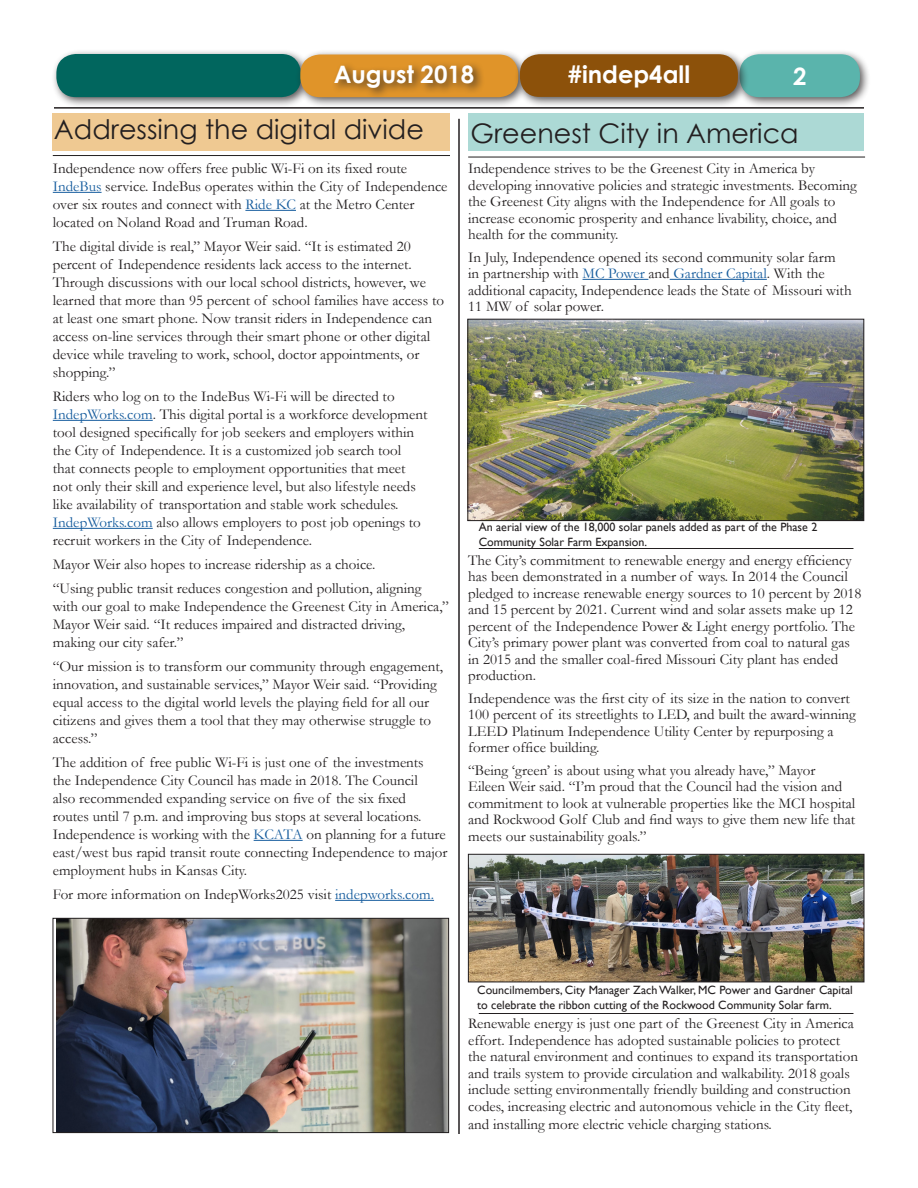
<style>
.page{position:relative;width:918px;height:1188px;background:#fff}
.page>*{position:absolute;margin:0;border:0;box-sizing:border-box;transform-origin:0 0}
.t1{font:27px "Century Gothic";color:#231f20}
.t2{font:700 24px "Century Gothic";color:#fff}
.t3{font:15px/18px "Garamond";color:#231f20}
.t4{font:12px/14.4px "Gill Sans";color:#231f20}
.s1{color:#175d9e}
</style>
<div class="page">
<div style="left:468px;top:113px;width:396px;height:37px;background:#acd9d5"></div>
<div style="left:53px;top:113px;width:397px;height:37px;background:#efc992"></div>
<div style="left:51px;top:49px;width:261px;height:59px;background:#231f20;opacity:.75"></div>
<div style="left:56px;top:54px;width:245px;height:43px;background:#01665e;border-radius:19px"></div>
<div style="left:295px;top:49px;width:234px;height:60px;background:#231f20;opacity:.75"></div>
<div style="left:300px;top:55px;width:218px;height:42px;background:#e09429;border-radius:20px"></div>
<div style="left:734px;top:49px;width:137px;height:59px;background:#231f20;opacity:.75"></div>
<div style="left:740px;top:54px;width:120px;height:43px;background:#5ab4ac;border-radius:20px"></div>
<div style="left:515px;top:49px;width:234px;height:59px;background:#231f20;opacity:.75"></div>
<div style="left:520px;top:54px;width:218px;height:43px;background:#8c510a;border-radius:20px"></div>
<div style="left:332px;top:61px;width:154px;height:38px;background:#231f20;opacity:.75"></div>
<hr style="left:54px;top:107px;width:810px;height:2px;background:#231f20">
<hr style="left:53px;top:192px;width:49px;height:1px;background:#175d9e">
<hr style="left:245px;top:210px;width:51px;height:1px;background:#175d9e">
<hr style="left:53px;top:420px;width:100px;height:1px;background:#175d9e">
<hr style="left:53px;top:528px;width:100px;height:1px;background:#175d9e">
<hr style="left:254px;top:840px;width:49px;height:1px;background:#175d9e">
<hr style="left:335px;top:900px;width:99px;height:1px;background:#175d9e">
<img style="left:56px;top:920px;width:391px;height:211px">
<div style="left:53px;top:918px;width:396px;height:215px;border:1px solid #231f20"></div>
<hr style="left:53px;top:155px;width:397px;height:1px;background:#231f20">
<hr style="left:458px;top:119px;width:2px;height:1015px;background:#231f20">
<hr style="left:583px;top:279px;width:65px;height:1px;background:#175d9e">
<hr style="left:670px;top:279px;width:97px;height:1px;background:#175d9e">
<hr style="left:468px;top:157px;width:397px;height:1px;background:#231f20">
<img style="left:470px;top:321px;width:392px;height:198px">
<div style="left:468px;top:319px;width:396px;height:202px;border:1px solid #231f20"></div>
<img style="left:470px;top:856px;width:392px;height:124px">
<div style="left:468px;top:854px;width:396px;height:128px;border:1px solid #231f20"></div>
<hr style="left:479px;top:1013px;width:374px;height:1px;background:#231f20">
<hr style="left:479px;top:548px;width:374px;height:1px;background:#231f20">
<p class="t2" style="left:334px;top:56px;width:142px">August 2018</p>
<p class="t2" style="left:568px;top:56px;width:124px">#indep4all</p>
<p class="t2" style="left:793px;top:58px;width:15px">2</p>
<p class="t1" style="left:54px;top:110px;width:372px">Addressing the digital divide</p>
<p class="t3" style="left:53px;top:159px;width:396px">Independence now offers free public Wi-Fi on its fixed route <span class="s1">IndeBus</span> service. IndeBus operates within the City of Independence over six routes and connect with <span class="s1">Ride KC</span> at the Metro Center located on Noland Road and Truman Road.</p>
<p class="t3" style="left:53px;top:237px;width:393px">The digital divide is real,” Mayor Weir said. “It is estimated 20 percent of Independence residents lack access to the internet.<br>Through discussions with our local school districts, however, we learned that more than 95 percent of school families have access to at least one smart phone. Now transit riders in Independence can access on-line services through their smart phone or other digital device while traveling to work, school, doctor appointments, or shopping.”</p>
<p class="t3" style="left:53px;top:387px;width:376px">Riders who log on to the IndeBus Wi-Fi will be directed to <span class="s1">IndepWorks.com</span>. This digital portal is a workforce development tool designed specifically for job seekers and employers within the City of Independence. It is a customized job search tool that connects people to employment opportunities that meet not only their skill and experience level, but also lifestyle needs like availability of transportation and stable work schedules.<br><span class="s1">IndepWorks.com</span> also allows employers to post job openings to recruit workers in the City of Independence.</p>
<p class="t3" style="left:53px;top:555px;width:324px">Mayor Weir also hopes to increase ridership as a choice.</p>
<p class="t3" style="left:53px;top:579px;width:397px">“Using public transit reduces congestion and pollution, aligning with our goal to make Independence the Greenest City in America,” Mayor Weir said. “It reduces impaired and distracted driving, making our city safer.”</p>
<p class="t3" style="left:53px;top:657px;width:392px">“Our mission is to transform our community through engagement, innovation, and sustainable services,” Mayor Weir said. “Providing equal access to the digital world levels the playing field for all our citizens and gives them a tool that they may otherwise struggle to access.”</p>
<p class="t3" style="left:53px;top:753px;width:396px">The addition of free public Wi-Fi is just one of the investments<br>the Independence City Council has made in 2018. The Council<br>also recommended expanding service on five of the six fixed<br>routes until 7 p.m. and improving bus stops at several locations.<br>Independence is working with the <span class="s1">KCATA</span> on planning for a future east/west bus rapid transit route connecting Independence to major employment hubs in Kansas City.</p>
<p class="t3" style="left:53px;top:885px;width:383px">For more information on IndepWorks2025 visit <span class="s1">indepworks.com.</span></p>
<p class="t1" style="left:471px;top:114px;width:329px">Greenest City in America</p>
<p class="t3" style="left:468px;top:160px;width:390px;line-height:16.5px">Independence strives to be the Greenest City in America by developing innovative policies and strategic investments. Becoming the Greenest City aligns with the Independence for All goals to increase economic prosperity and enhance livability, choice, and health for the community.</p>
<p class="t3" style="left:468px;top:248px;width:385px;line-height:16.5px">In July, Independence opened its second community solar farm<br>in partnership with <span class="s1">MC Power</span> and <span class="s1">Gardner Capital</span>. With the additional capacity, Independence leads the State of Missouri with 11 MW of solar power.</p>
<p class="t4" style="left:479px;top:520px;width:340px">An aerial view of the 18,000 solar panels added as part of the Phase 2<br>Community Solar Farm Expansion.</p>
<p class="t3" style="left:468px;top:551px;width:395px;line-height:16.5px">The City’s commitment to renewable energy and energy efficiency has been demonstrated in a number of ways. In 2014 the Council pledged to increase renewable energy sources to 10 percent by 2018 and 15 percent by 2021. Current wind and solar assets make up 12 percent of the Independence Power &amp; Light energy portfolio. The City’s primary power plant was converted from coal to natural gas in 2015 and the smaller coal-fired Missouri City plant has ended production.</p>
<p class="t3" style="left:468px;top:689px;width:389px;line-height:16.5px">Independence was the first city of its size in the nation to convert 100 percent of its streetlights to LED, and built the award-winning LEED Platinum Independence Utility Center by repurposing a former office building.</p>
<p class="t3" style="left:468px;top:761px;width:389px;line-height:16.5px">“Being ‘green’ is about using what you already have,” Mayor Eileen Weir said. “I’m proud that the Council had the vision and commitment to look at vulnerable properties like the MCI hospital and Rockwood Golf Club and find ways to give them new life that meets our sustainability goals.”</p>
<p class="t4" style="left:477px;top:983px;width:377px">Councilmembers, City Manager Zach Walker, MC Power and Gardner Capital to celebrate the ribbon cutting of the Rockwood Community Solar farm.</p>
<p class="t3" style="left:468px;top:1015px;width:391px;line-height:16.5px">Renewable energy is just one part of the Greenest City in America effort. Independence has adopted sustainable policies to protect the natural environment and continues to expand its transportation and trails system to provide circulation and walkability. 2018 goals include setting environmentally friendly building and construction codes, increasing electric and autonomous vehicle in the City fleet,</p>
<p class="t3" style="left:468px;top:1115px;width:305px">and installing more electric vehicle charging stations.</p>
</div>
